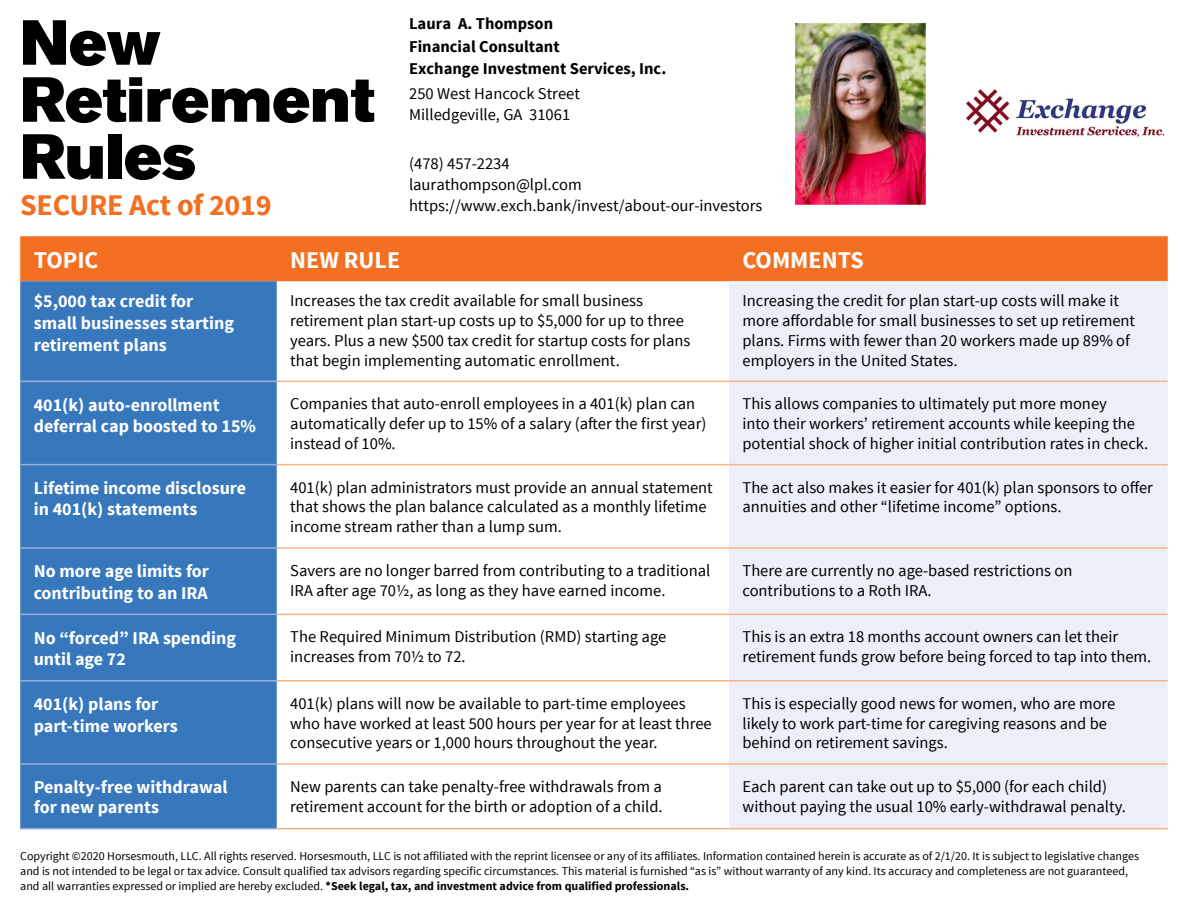
<style>
.page{position:relative;width:1188px;height:918px;background:#fff}
.page>*{position:absolute;margin:0;border:0;box-sizing:border-box;transform-origin:0 0}
.t1{font:63px/57px "Akzidenz Grotesk BQ Super";color:#000}
.t2{font:700 30px "Source Sans Pro";letter-spacing:-.01em;color:#f36f21}
.t3{font:700 24px "Source Sans Pro";color:#fff}
.t4{font:700 18px/21.6px "Source Sans Pro";color:#fff}
.t5{font:16.5px/19.8px "Source Sans Pro";color:#000}
.t6{font:16.5px/21.1px "Source Sans Pro";color:#000}
.t7{font:700 16.5px/22.4px "Source Sans Pro";color:#000}
.t8{font:12px/15px "Source Sans Pro";color:#000}
.s1{font-weight:700}
</style>
<div class="page">
<div style="left:20px;top:236px;width:1148px;height:45px;background:#f36f21"></div>
<div style="left:20px;top:281px;width:257px;height:547px;background:#3777bc"></div>
<div style="left:729px;top:281px;width:439px;height:547px;background:#eceff8"></div>
<hr style="left:277px;top:381px;width:452px;height:1px;background:#fab383">
<hr style="left:729px;top:381px;width:439px;height:1px;background:#fab383">
<hr style="left:277px;top:464px;width:452px;height:1px;background:#fab383">
<hr style="left:729px;top:464px;width:439px;height:1px;background:#fab383">
<hr style="left:277px;top:547px;width:452px;height:2px;background:#fab383">
<hr style="left:729px;top:547px;width:439px;height:2px;background:#fab383">
<hr style="left:277px;top:614px;width:452px;height:1px;background:#fab383">
<hr style="left:729px;top:614px;width:439px;height:1px;background:#fab383">
<hr style="left:277px;top:680px;width:452px;height:2px;background:#fab383">
<hr style="left:729px;top:680px;width:439px;height:2px;background:#fab383">
<hr style="left:277px;top:763px;width:452px;height:2px;background:#fab383">
<hr style="left:729px;top:763px;width:439px;height:2px;background:#fab383">
<hr style="left:277px;top:828px;width:452px;height:1px;background:#fab383">
<hr style="left:729px;top:828px;width:439px;height:1px;background:#fab383">
<hr style="left:20px;top:381px;width:257px;height:1px;background:#97adda">
<hr style="left:20px;top:464px;width:257px;height:1px;background:#97adda">
<hr style="left:20px;top:547px;width:257px;height:2px;background:#97adda">
<hr style="left:20px;top:614px;width:257px;height:1px;background:#97adda">
<hr style="left:20px;top:680px;width:257px;height:2px;background:#97adda">
<hr style="left:20px;top:763px;width:257px;height:2px;background:#97adda">
<hr style="left:20px;top:828px;width:257px;height:1px;background:#97adda">
<img style="left:966px;top:89px;width:198px;height:49px">
<img style="left:795px;top:22px;width:131px;height:183px">
<h1 class="t1" style="left:20px;top:14px;width:356px">New<br>Retirement<br>Rules</h1>
<h2 class="t2" style="left:20px;top:186px;width:253px">SECURE Act of 2019</h2>
<p class="t7" style="left:409px;top:13px;width:259px">Laura A. Thompson<br>Financial Consultant<br>Exchange Investment Services, Inc.</p>
<p class="t6" style="left:409px;top:84px;width:172px">250 West Hancock Street<br>Milledgeville, GA 31061</p>
<p class="t6" style="left:409px;top:153px;width:355px">(478) 457-2234<br>laurathompson@lpl.com https://www.exch.bank/invest/about-our-investors</p>
<h3 class="t3" style="left:34px;top:244px;width:66px">TOPIC</h3>
<h3 class="t3" style="left:290px;top:244px;width:111px">NEW RULE</h3>
<h3 class="t3" style="left:743px;top:244px;width:123px">COMMENTS</h3>
<p class="t4" style="left:34px;top:291px;width:202px">$5,000 tax credit for small businesses starting retirement plans</p>
<p class="t5" style="left:290px;top:291px;width:402px">Increases the tax credit available for small business retirement plan start-up costs up to $5,000 for up to three years. Plus a new $500 tax credit for startup costs for plans that begin implementing automatic enrollment.</p>
<p class="t5" style="left:742px;top:291px;width:394px">Increasing the credit for plan start-up costs will make it more affordable for small businesses to set up retirement plans. Firms with fewer than 20 workers made up 89% of employers in the United States.</p>
<p class="t4" style="left:34px;top:394px;width:224px">401(k) auto-enrollment deferral cap boosted to 15%</p>
<p class="t5" style="left:290px;top:394px;width:418px">Companies that auto-enroll employees in a 401(k) plan can automatically defer up to 15% of a salary (after the first year) instead of 10%.</p>
<p class="t5" style="left:742px;top:394px;width:407px">This allows companies to ultimately put more money<br>into their workers’ retirement accounts while keeping the potential shock of higher initial contribution rates in check.</p>
<p class="t4" style="left:34px;top:478px;width:214px">Lifetime income disclosure in 401(k) statements</p>
<p class="t5" style="left:290px;top:478px;width:424px">401(k) plan administrators must provide an annual statement that shows the plan balance calculated as a monthly lifetime income stream rather than a lump sum.</p>
<p class="t5" style="left:742px;top:478px;width:412px">The act also makes it easier for 401(k) plan sponsors to offer annuities and other “lifetime income” options.</p>
<p class="t4" style="left:34px;top:561px;width:177px">No more age limits for contributing to an IRA</p>
<p class="t5" style="left:290px;top:561px;width:422px">Savers are no longer barred from contributing to a traditional<br>IRA after age 70½, as long as they have earned income.</p>
<p class="t5" style="left:742px;top:561px;width:331px">There are currently no age-based restrictions on contributions to a Roth IRA.</p>
<p class="t4" style="left:34px;top:627px;width:204px">No “forced” IRA spending until age 72</p>
<p class="t5" style="left:290px;top:627px;width:378px">The Required Minimum Distribution (RMD) starting age increases from 70½ to 72.</p>
<p class="t5" style="left:742px;top:627px;width:410px">This is an extra 18 months account owners can let their retirement funds grow before being forced to tap into them.</p>
<p class="t4" style="left:34px;top:694px;width:146px">401(k) plans for part-time workers</p>
<p class="t5" style="left:290px;top:694px;width:423px">401(k) plans will now be available to part-time employees who have worked at least 500 hours per year for at least three consecutive years or 1,000 hours throughout the year.</p>
<p class="t5" style="left:742px;top:694px;width:374px">This is especially good news for women, who are more likely to work part-time for caregiving reasons and be behind on retirement savings.</p>
<p class="t4" style="left:34px;top:778px;width:195px;line-height:19.8px">Penalty-free withdrawal for new parents</p>
<p class="t5" style="left:290px;top:777px;width:374px">New parents can take penalty-free withdrawals from a retirement account for the birth or adoption of a child.</p>
<p class="t5" style="left:742px;top:777px;width:385px">Each parent can take out up to $5,000 (for each child) without paying the usual 10% early-withdrawal penalty.</p>
<p class="t8" style="left:20px;top:848px;width:1120px">Copyright ©2020 Horsesmouth, LLC. All rights reserved. Horsesmouth, LLC is not affiliated with the reprint licensee or any of its affiliates. Information contained herein is accurate as of 2/1/20. It is subject to legislative changes and is not intended to be legal or tax advice. Consult qualified tax advisors regarding specific circumstances. This material is furnished “as is” without warranty of any kind. Its accuracy and completeness are not guaranteed, and all warranties expressed or implied are hereby excluded. <span class="s1">*Seek legal, tax, and investment advice from qualified professionals.</span></p>
</div>
